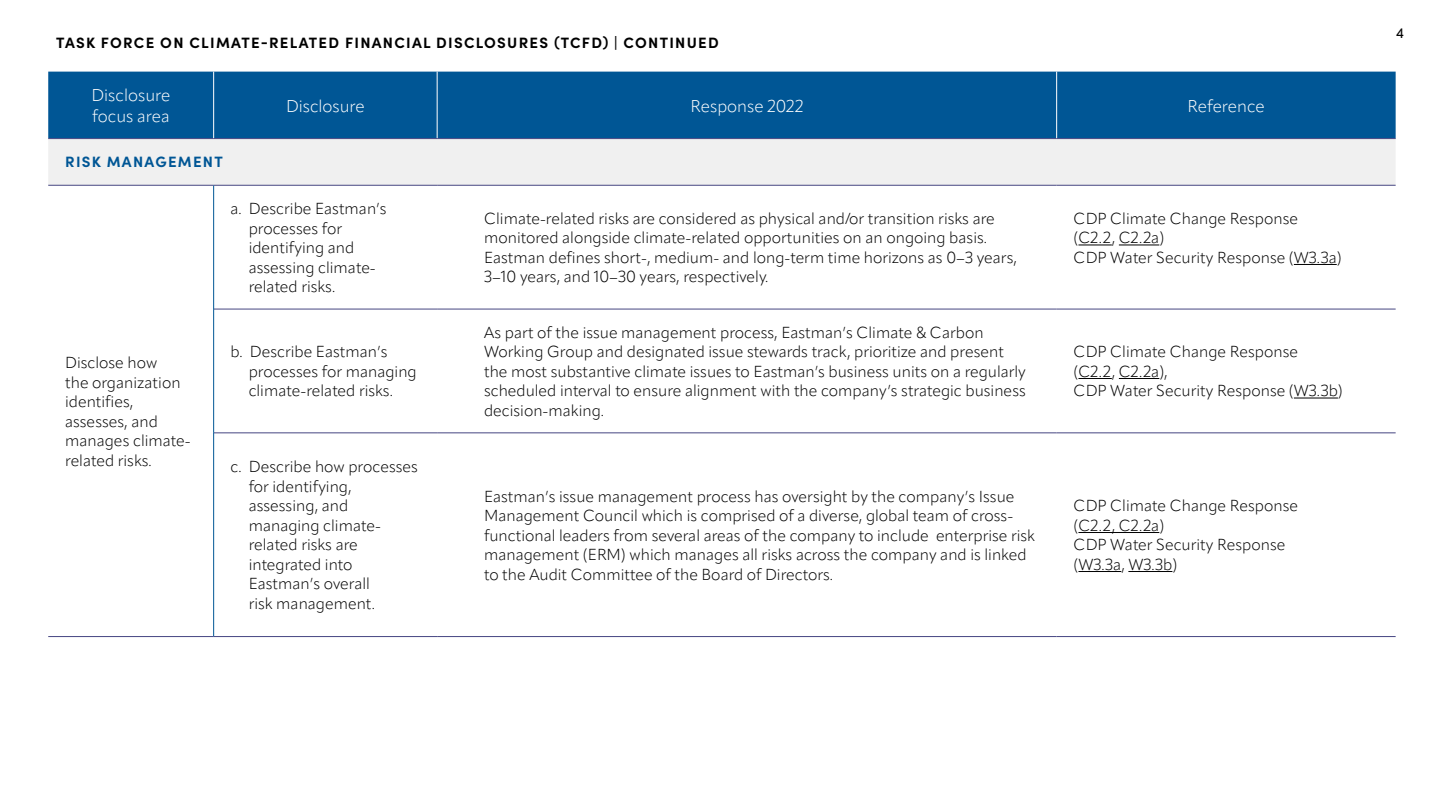
<style>
.page{position:relative;width:1440px;height:810px;background:#fff}
.page>*{position:absolute;margin:0;border:0;box-sizing:border-box;transform-origin:0 0}
.t1{font:300 16.95px/20.3px "Apparat";color:#fff}
.t2{font:300 15.75px/19.5px "Apparat";color:#000}
.t3{font:700 15px "Sofia Pro";letter-spacing:.085em;color:#000}
.t4{font:700 15px "Sofia Pro";letter-spacing:.085em;color:#005695}
.t5{font:500 13.5px "Apparat";color:#000}
</style>
<div class="page">
<div style="left:48px;top:72px;width:1348px;height:66px;background:#005695"></div>
<div style="left:48px;top:139px;width:1348px;height:46px;background:#f0f0f0"></div>
<svg style="left:214px;top:310px;width:1182px;height:123px"></svg>
<hr style="left:213px;top:72px;width:1px;height:66px;background:#fff">
<hr style="left:437px;top:72px;width:1px;height:66px;background:#fff">
<hr style="left:1056px;top:72px;width:1px;height:66px;background:#fff">
<hr style="left:214px;top:309px;width:223px;height:1px;background:#464682">
<hr style="left:437px;top:309px;width:620px;height:1px;background:#464682">
<hr style="left:1057px;top:309px;width:339px;height:1px;background:#464682">
<hr style="left:48px;top:636px;width:166px;height:1px;background:#464682">
<hr style="left:214px;top:636px;width:223px;height:1px;background:#464682">
<hr style="left:437px;top:636px;width:620px;height:1px;background:#464682">
<hr style="left:1057px;top:636px;width:339px;height:1px;background:#464682">
<hr style="left:48px;top:138px;width:166px;height:1px;background:#464682">
<hr style="left:214px;top:138px;width:223px;height:1px;background:#464682">
<hr style="left:437px;top:138px;width:620px;height:1px;background:#464682">
<hr style="left:1057px;top:138px;width:339px;height:1px;background:#464682">
<hr style="left:48px;top:185px;width:166px;height:1px;background:#464682">
<hr style="left:214px;top:185px;width:223px;height:1px;background:#464682">
<hr style="left:437px;top:185px;width:620px;height:1px;background:#464682">
<hr style="left:1057px;top:185px;width:339px;height:1px;background:#464682">
<hr style="left:214px;top:433px;width:223px;height:1px;background:#464682">
<hr style="left:437px;top:433px;width:620px;height:1px;background:#464682">
<hr style="left:1057px;top:433px;width:339px;height:1px;background:#464682">
<hr style="left:213px;top:185px;width:1px;height:124px;background:#005695">
<hr style="left:213px;top:309px;width:1px;height:124px;background:#005695">
<hr style="left:213px;top:433px;width:1px;height:203px;background:#005695">
<hr style="left:1078px;top:245px;width:34px;height:1px;background:#000">
<hr style="left:1119px;top:245px;width:40px;height:1px;background:#000">
<hr style="left:1294px;top:264px;width:43px;height:1px;background:#000">
<hr style="left:1078px;top:378px;width:34px;height:1px;background:#000">
<hr style="left:1119px;top:378px;width:40px;height:1px;background:#000">
<hr style="left:1294px;top:398px;width:44px;height:1px;background:#000">
<hr style="left:1078px;top:532px;width:81px;height:1px;background:#000">
<hr style="left:1078px;top:571px;width:43px;height:1px;background:#000">
<hr style="left:1128px;top:571px;width:44px;height:1px;background:#000">
<p class="t3" style="left:56px;top:31px;width:664px">TASK FORCE ON CLIMATE-RELATED FINANCIAL DISCLOSURES (TCFD) | CONTINUED</p>
<p class="t1" style="left:92px;top:85px;width:80px">Disclosure focus area</p>
<p class="t1" style="left:286px;top:95px;width:80px">Disclosure</p>
<p class="t1" style="left:690px;top:95px;width:114px">Response 2022</p>
<p class="t1" style="left:1188px;top:95px;width:79px">Reference</p>
<p class="t4" style="left:65px;top:151px;width:159px">RISK MANAGEMENT</p>
<p class="t2" style="left:65px;top:353px;width:127px">Disclose how<br>the organization identifies, assesses, and manages climate&shy;related risks.</p>
<p class="t2" style="left:249px;top:199px;width:139px;text-indent:-18px">a. Describe Eastman’s processes for identifying and assessing climate&shy;related risks.</p>
<p class="t2" style="left:484px;top:209px;width:534px">Climate-related risks are considered as physical and/or transition risks are monitored alongside climate-related opportunities on an ongoing basis.<br>Eastman defines short-, medium- and long-term time horizons as 0–3 years, 3–10 years, and 10–30 years, respectively.</p>
<p class="t2" style="left:1074px;top:209px;width:270px">CDP Climate Change Response (C2.2, C2.2a)<br>CDP Water Security Response (W3.3a)</p>
<p class="t2" style="left:249px;top:342px;width:170px;text-indent:-18px">b. Describe Eastman’s processes for managing climate-related risks.</p>
<p class="t2" style="left:249px;top:457px;width:171px;text-indent:-18px">c. Describe how processes for identifying, assessing, and managing climate&shy;related risks are integrated into<br>Eastman’s overall<br>risk management.</p>
<p class="t2" style="left:484px;top:323px;width:543px">As part of the issue management process, Eastman’s Climate &amp; Carbon Working Group and designated issue stewards track, prioritize and present the most substantive climate issues to Eastman’s business units on a regularly scheduled interval to ensure alignment with the company’s strategic business decision-making.</p>
<p class="t2" style="left:1074px;top:342px;width:271px">CDP Climate Change Response (C2.2, C2.2a),<br>CDP Water Security Response (W3.3b)</p>
<p class="t2" style="left:484px;top:486px;width:553px">Eastman’s issue management process has oversight by the company’s Issue Management Council which is comprised of a diverse, global team of cross&shy;functional leaders from several areas of the company to include enterprise risk management (ERM) which manages all risks across the company and is linked to the Audit Committee of the Board of Directors.</p>
<p class="t2" style="left:1074px;top:496px;width:226px">CDP Climate Change Response (C2.2, C2.2a)<br>CDP Water Security Response (W3.3a, W3.3b)</p>
<p class="t5" style="left:1397px;top:25px;width:9px">4</p>
</div>
